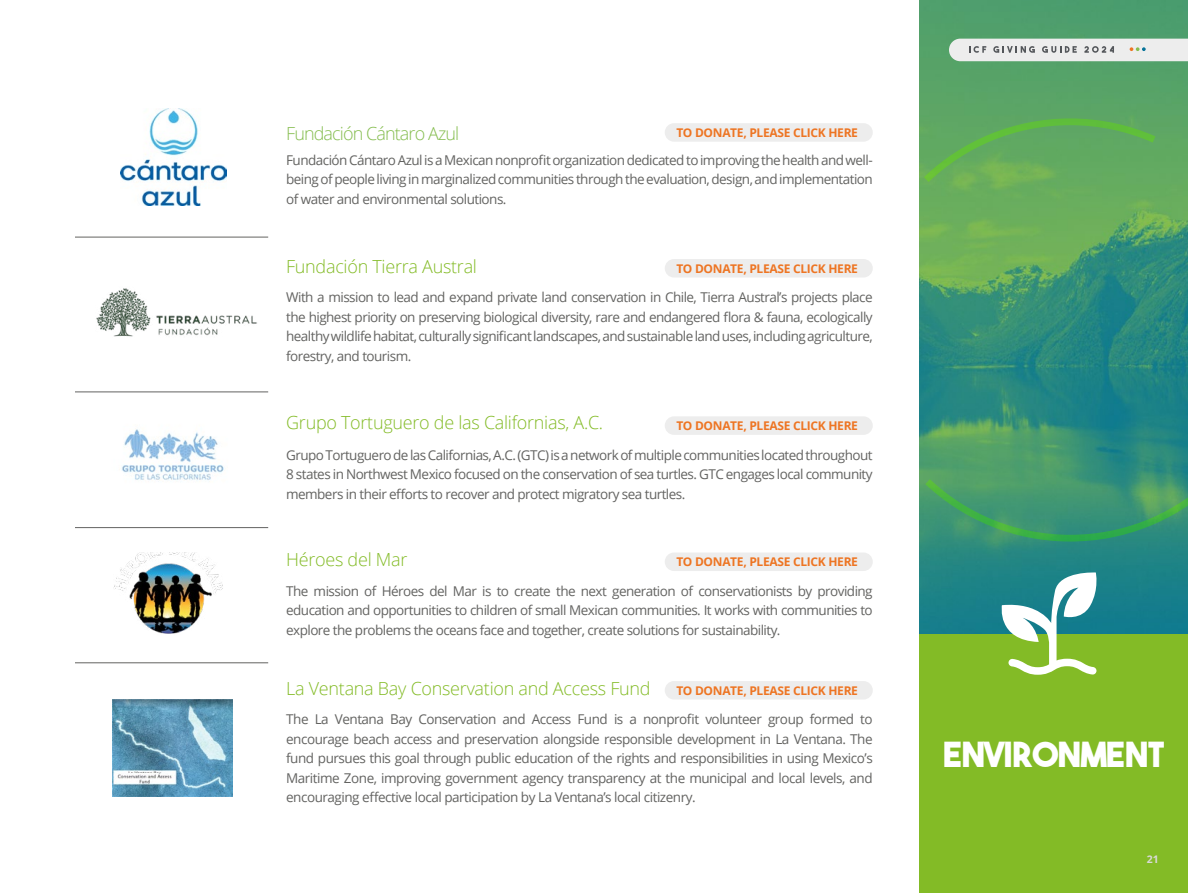
<style>
.page{position:relative;width:1188px;height:893px;background:#fff}
.page>*{position:absolute;margin:0;border:0;box-sizing:border-box;transform-origin:0 0}
.t1{font:34.5px "The Bold Font";letter-spacing:-.015em;color:#fff}
.t2{font:300 18px "Open Sans";letter-spacing:-.015em;color:#83bb26}
.t3{font:300 18px "Open Sans";letter-spacing:-.05em;color:#85bd4f}
.t4{font:13.5px/19.5px "Open Sans";letter-spacing:-.04em;color:#636361;text-align:justify}
.t5{font:700 12px "Open Sans";letter-spacing:-.025em;color:#ee7523}
.t6{font:700 10.5px "Open Sans";color:#d9d9d9}
</style>
<div class="page">
<img style="left:920px;top:0;width:268px;height:634px">
<div style="left:665px;top:123px;width:208px;height:19px;background:#ededed;border-radius:9px"></div>
<div style="left:665px;top:259px;width:208px;height:18px;background:#ededed;border-radius:9px"></div>
<div style="left:665px;top:552px;width:208px;height:19px;background:#ededed;border-radius:9px"></div>
<div style="left:665px;top:681px;width:208px;height:18px;background:#ededed;border-radius:9px"></div>
<div style="left:665px;top:416px;width:208px;height:19px;background:#ededed;border-radius:9px"></div>
<hr style="left:75px;top:237px;width:193px;height:1px;background:#636361">
<hr style="left:75px;top:391px;width:193px;height:1px;background:#636361">
<hr style="left:75px;top:527px;width:193px;height:1px;background:#636361">
<hr style="left:75px;top:662px;width:193px;height:1px;background:#636361">
<div style="left:920px;top:634px;width:268px;height:258px;background:#83bb26"></div>
<svg style="left:949px;top:39px;width:239px;height:22px;background:#e0e1e0"></svg>
<svg style="left:996px;top:570px;width:103px;height:104px"></svg>
<svg style="left:919px;top:472px;width:269px;height:71px;background:#40996e"></svg>
<svg style="left:919px;top:115px;width:244px;height:68px;background:#62ac5c"></svg>
<img style="left:96px;top:288px;width:161px;height:49px">
<img style="left:114px;top:552px;width:109px;height:82px">
<img style="left:121px;top:429px;width:103px;height:51px">
<img style="left:120px;top:108px;width:107px;height:97px">
<img style="left:113px;top:699px;width:120px;height:97px">
<h2 class="t3" style="left:286px;top:121px;width:175px">Fundación Cántaro Azul</h2>
<p class="t5" style="left:676px;top:124px;width:183px">TO DONATE, PLEASE CLICK HERE</p>
<p class="t4" style="left:286px;top:150px;width:588px">Fundación Cántaro Azul is a Mexican nonprofit organization dedicated to improving the health and well&shy;being of people living in marginalized communities through the evaluation, design, and implementation of water and environmental solutions.</p>
<h2 class="t2" style="left:286px;top:254px;width:192px">Fundación Tierra Austral</h2>
<p class="t5" style="left:676px;top:260px;width:183px">TO DONATE, PLEASE CLICK HERE</p>
<p class="t4" style="left:286px;top:287px;width:588px">With a mission to lead and expand private land conservation in Chile, Tierra Austral’s projects place the highest priority on preserving biological diversity, rare and endangered flora &amp; fauna, ecologically healthy wildlife habitat, culturally significant landscapes, and sustainable land uses, including agriculture, forestry, and tourism.</p>
<h2 class="t2" style="left:286px;top:410px;width:319px">Grupo Tortuguero de las Californias, A.C.</h2>
<p class="t5" style="left:676px;top:417px;width:183px">TO DONATE, PLEASE CLICK HERE</p>
<p class="t4" style="left:286px;top:445px;width:588px">Grupo Tortuguero de las Californias, A.C. (GTC) is a network of multiple communities located throughout 8 states in Northwest Mexico focused on the conservation of sea turtles. GTC engages local community members in their efforts to recover and protect migratory sea turtles.</p>
<h2 class="t2" style="left:286px;top:547px;width:123px">Héroes del Mar</h2>
<p class="t5" style="left:676px;top:553px;width:183px">TO DONATE, PLEASE CLICK HERE</p>
<p class="t4" style="left:286px;top:580px;width:588px">The mission of Héroes del Mar is to create the next generation of conservationists by providing education and opportunities to children of small Mexican communities. It works with communities to explore the problems the oceans face and together, create solutions for sustainability.</p>
<h2 class="t2" style="left:286px;top:675px;width:366px">La Ventana Bay Conservation and Access Fund</h2>
<p class="t5" style="left:676px;top:682px;width:183px">TO DONATE, PLEASE CLICK HERE</p>
<p class="t4" style="left:286px;top:709px;width:588px">The La Ventana Bay Conservation and Access Fund is a nonprofit volunteer group formed to encourage beach access and preservation alongside responsible development in La Ventana. The fund pursues this goal through public education of the rights and responsibilities in using Mexico’s Maritime Zone, improving government agency transparency at the municipal and local levels, and encouraging effective local participation by La Ventana’s local citizenry.</p>
<h1 class="t1" style="left:943px;top:733px;width:223px">eNVIRONMENT</h1>
<p class="t6" style="left:1147px;top:851px;width:13px">21</p>
</div>
